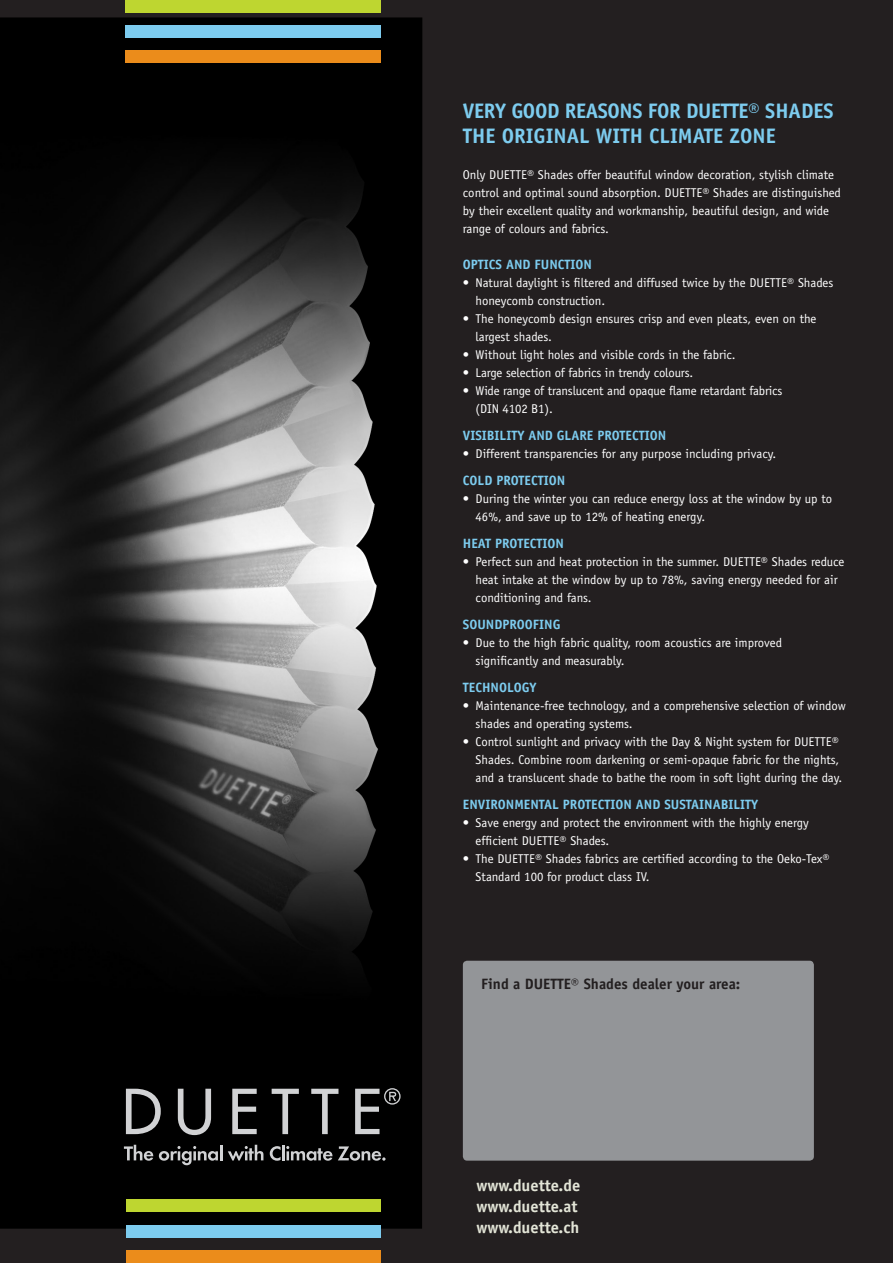
<style>
.page{position:relative;width:893px;height:1263px;background:#231f20}
.page>*{position:absolute;margin:0;border:0;box-sizing:border-box;transform-origin:0 0}
.t1{font:700 21px/25.2px "Officina Sans";letter-spacing:-.02em;color:#7dccef}
.t2{font:700 16.5px/21px "Officina Sans";color:#e3e5d7}
.t3{font:700 15px "Officina Sans";color:#231f20}
.t4{font:700 13.5px "Officina Sans";color:#7dccef}
.t5{font:12.75px/18px "Officina Sans";color:#fff}
</style>
<div class="page">
<img style="left:0;top:17px;width:422px;height:1212px">
<div style="left:125px;top:25px;width:256px;height:13px;background:#7dccef"></div>
<div style="left:125px;top:51px;width:256px;height:12px;background:#eb8c1b"></div>
<div style="left:125px;top:0;width:256px;height:12px;background:#bed630"></div>
<div style="left:126px;top:1225px;width:254px;height:12px;background:#7dccef"></div>
<div style="left:126px;top:1199px;width:254px;height:13px;background:#bed630"></div>
<div style="left:126px;top:1250px;width:254px;height:13px;background:#eb8c1b"></div>
<svg style="left:126px;top:1089px;width:35px;height:45px;background:#575859"></svg>
<svg style="left:178px;top:1089px;width:33px;height:46px;background:#4e4e4f"></svg>
<svg style="left:232px;top:1089px;width:25px;height:45px"></svg>
<svg style="left:272px;top:1089px;width:27px;height:45px"></svg>
<svg style="left:311px;top:1089px;width:27px;height:45px"></svg>
<svg style="left:355px;top:1088px;width:46px;height:46px;background:#3f3f40"></svg>
<svg style="left:124px;top:1145px;width:29px;height:16px"></svg>
<svg style="left:159px;top:1145px;width:63px;height:20px"></svg>
<svg style="left:228px;top:1145px;width:35px;height:15px"></svg>
<hr style="left:282px;top:1145px;width:3px;height:15px;background:#d1d2d4">
<svg style="left:270px;top:1146px;width:62px;height:15px"></svg>
<svg style="left:338px;top:1146px;width:48px;height:15px"></svg>
<div style="left:463px;top:961px;width:351px;height:199px;background:#939598;border-radius:4px"></div>
<h1 class="t1" style="left:463px;top:98px;width:371px">Very good reasonsfor Duette® Shades<br>THEORIGINAL</h1>
<h1 class="t1" style="left:596px;top:123px;width:27px">WITHCLIMATE</h1>
<h1 class="t1" style="left:730px;top:123px;width:23px">ZONE</h1>
<p class="t5" style="left:463px;top:166px;width:380px">Only DUETTE® Shades offer beautiful window decoration, stylish climate control and optimal sound absorption. DUETTE® Shades are distinguished by their excellent quality and workmanship, beautiful design, and wide range of colours and fabrics.</p>
<p class="t4" style="left:463px;top:256px;width:8px">OPTIC</p>
<p class="t4" style="left:496px;top:256px;width:14px">S AND</p>
<p class="t4" style="left:535px;top:256px;width:15px">FUNCTION</p>
<p class="t5" style="left:476px;top:274px;width:359px;text-indent:-13px">• Natural daylight is filtered and diffused twice by the DUETTE® Shades honeycomb construction.</p>
<p class="t5" style="left:476px;top:310px;width:342px;text-indent:-13px">• The honeycomb design ensures crisp and even pleats, even on the largest shades.</p>
<p class="t5" style="left:463px;top:346px;width:274px">• Without light holes and visible cords in the fabric.</p>
<p class="t5" style="left:463px;top:364px;width:232px">• Large selection of fabrics in trendy colours.</p>
<p class="t5" style="left:476px;top:382px;width:308px;text-indent:-13px">• Wide range of translucent and opaque flame retardant fabrics (DIN 4102 B1).</p>
<p class="t4" style="left:463px;top:427px;width:27px">VISIBILITYANDGLAREPROTECTION</p>
<p class="t5" style="left:463px;top:445px;width:315px">• Different transparencies for any purpose including privacy.</p>
<p class="t4" style="left:463px;top:472px;width:8px">COLDPROTECTION</p>
<p class="t5" style="left:476px;top:490px;width:358px;text-indent:-13px">• During the winter you can reduce energy loss at the window by up to<br>46%, and save up to 12% of heating energy.</p>
<p class="t4" style="left:463px;top:535px;width:8px">HEATPROTECTION</p>
<p class="t5" style="left:476px;top:553px;width:370px;text-indent:-13px">• Perfect sun and heat protection in the summer. DUETTE® Shades reduce heat intake at the window by up to 78%, saving energy needed for air conditioning and fans.</p>
<p class="t4" style="left:463px;top:616px;width:16px">SOUNDPROO</p>
<p class="t4" style="left:533px;top:616px;width:14px">FING</p>
<p class="t5" style="left:476px;top:634px;width:308px;text-indent:-13px">• Due to the high fabric quality, room acoustics are improved significantly and measurably.</p>
<p class="t4" style="left:463px;top:679px;width:9px">TECHNOLOGY</p>
<p class="t5" style="left:476px;top:697px;width:372px;text-indent:-13px">• Maintenance-free technology, and a comprehensive selection of window shades and operating systems.</p>
<p class="t5" style="left:476px;top:733px;width:368px;text-indent:-13px">• Control sunlight and privacy with the Day &amp; Night system for DUETTE®<br>Shades. Combine room darkening or semi-opaque fabric for the nights, and a translucent shade to bathe the room in soft light during the day.</p>
<p class="t4" style="left:463px;top:796px;width:8px">ENVIRONMENTALPROTECTION</p>
<p class="t4" style="left:636px;top:796px;width:124px">and sustainability</p>
<p class="t5" style="left:476px;top:814px;width:335px;text-indent:-13px">• Save energy and protect the environment with the highly energy efficient DUETTE® Shades.</p>
<p class="t5" style="left:476px;top:850px;width:356px;text-indent:-13px">• The DUETTE® Shades fabrics are certified according to the Oeko-Tex®<br>Standard 100 for product class IV.</p>
<p class="t3" style="left:481px;top:974px;width:48px">Find a DUETTE</p>
<p class="t3" style="left:571px;top:974px;width:171px">® Shades dealer your area:</p>
<p class="t2" style="left:476px;top:1174px;width:105px">www.duette.de www.duette.at www.duette.ch</p>
</div>
